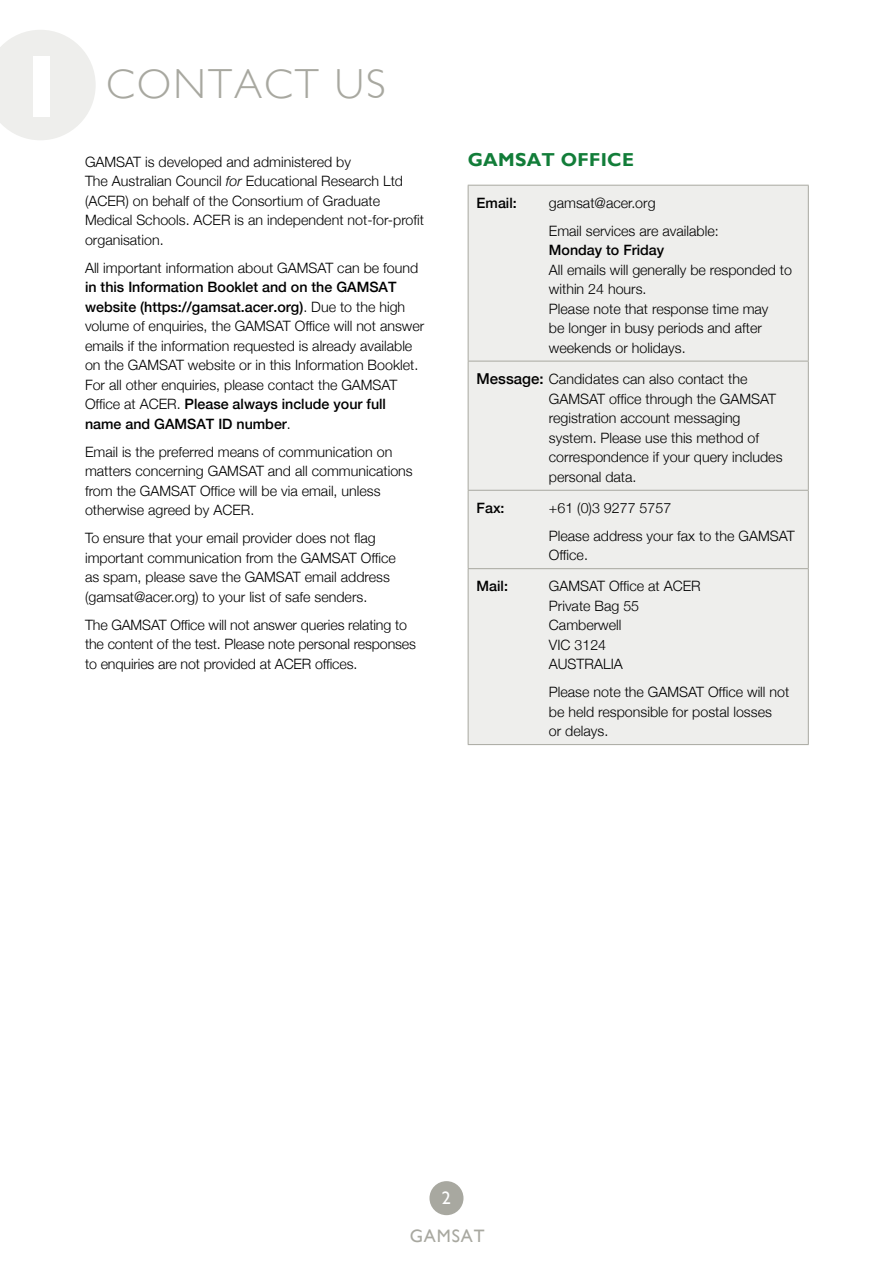
<style>
.page{position:relative;width:893px;height:1263px;background:#fff}
.page>*{position:absolute;margin:0;border:0;box-sizing:border-box;transform-origin:0 0}
.t1{font:300 42px "Gill Sans";letter-spacing:.05em;color:#a8a8a0}
.t2{font:700 18.75px "Gill Sans";letter-spacing:.015em;color:#127d39}
.t3{font:18px "Gill Sans";letter-spacing:.05em;color:#a8a8a0}
.t4{font:18px "Gill Sans";color:#fff}
.t5{font:300 14.25px/19.5px "Helvetica Neue";color:#000}
.t6{font:500 14.25px "Helvetica Neue";color:#000}
.s1{font-weight:700;font-size:90px;color:#fff}
.s2{font-style:italic}
.s3{font-weight:500}
.s4{font-weight:500;font-size:15px}
</style>
<div class="page">
<div style="left:429px;top:1181px;width:34px;height:34px;background:#a8a8a0;border-radius:50%"></div>
<div style="left:469px;top:186px;width:339px;height:558px;background:#eeeeec"></div>
<hr style="left:468px;top:185px;width:341px;height:1px;background:#a8a8a0">
<hr style="left:468px;top:186px;width:1px;height:175px;background:#a8a8a0">
<hr style="left:808px;top:186px;width:1px;height:175px;background:#a8a8a0">
<hr style="left:468px;top:361px;width:341px;height:1px;background:#a8a8a0">
<hr style="left:468px;top:361px;width:1px;height:129px;background:#a8a8a0">
<hr style="left:808px;top:361px;width:1px;height:129px;background:#a8a8a0">
<hr style="left:468px;top:490px;width:341px;height:1px;background:#a8a8a0">
<hr style="left:468px;top:491px;width:1px;height:77px;background:#a8a8a0">
<hr style="left:808px;top:491px;width:1px;height:77px;background:#a8a8a0">
<hr style="left:468px;top:568px;width:341px;height:1px;background:#a8a8a0">
<hr style="left:468px;top:569px;width:1px;height:175px;background:#a8a8a0">
<hr style="left:808px;top:569px;width:1px;height:175px;background:#a8a8a0">
<hr style="left:468px;top:744px;width:341px;height:1px;background:#a8a8a0">
<svg style="left:0;top:30px;width:96px;height:110px"></svg>
<h1 class="t1" style="left:15px;top:51px;width:372px"><span class="s1">1</span> CONTACT US</h1>
<p class="t5" style="left:85px;top:151px;width:341px">GAMSAT is developed and administered by<br>The Australian Council <span class="s2">for</span> Educational Research Ltd (ACER) on behalf of the Consortium of Graduate Medical Schools. ACER is an independent not-for-profit organisation.</p>
<p class="t5" style="left:85px;top:257px;width:335px">All important information about GAMSAT can be found</p>
<p class="t5" style="left:85px;top:276px;width:341px"><span class="s3">in this Information Booklet and on the GAMSAT website (https://gamsat.acer.org)</span>. Due to the high volume of enquiries, the GAMSAT Office will not answer emails if the information requested is already available on the GAMSAT website or in this Information Booklet.<br>For all other enquiries, please contact the GAMSAT Office at ACER. <span class="s3">Please always include your full name and GAMSAT ID number</span>.</p>
<p class="t5" style="left:85px;top:441px;width:329px">Email is the preferred means of communication on matters concerning GAMSAT and all communications from the GAMSAT Office will be via email, unless otherwise agreed by ACER.</p>
<p class="t5" style="left:85px;top:527px;width:312px">To ensure that your email provider does not flag important communication from the GAMSAT Office as spam, please save the GAMSAT email address (gamsat@acer.org) to your list of safe senders.</p>
<p class="t5" style="left:85px;top:614px;width:332px">The GAMSAT Office will not answer queries relating to the content of the test. Please note personal responses to enquiries are not provided at ACER offices.</p>
<h2 class="t2" style="left:468px;top:148px;width:168px">GAMSAT OFFICE</h2>
<p class="t6" style="left:477px;top:191px;width:42px">Email:</p>
<p class="t5" style="left:549px;top:187px;width:171px;line-height:28px">gamsat@acer.org<br>Email services are available:</p>
<p class="t6" style="left:549px;top:239px;width:117px">Monday to Friday</p>
<p class="t5" style="left:549px;top:259px;width:245px">All emails will generally be responded to within 24 hours.<br>Please note that response time may<br>be longer in busy periods and after weekends or holidays.</p>
<p class="t5" style="left:549px;top:368px;width:235px;text-indent:-72px"><span class="s4">Message:</span> Candidates can also contact the<br>GAMSAT office through the GAMSAT registration account messaging system. Please use this method of correspondence if your query includes personal data.</p>
<p class="t6" style="left:477px;top:496px;width:29px">Fax:</p>
<p class="t5" style="left:549px;top:492px;width:247px;line-height:28px">+61 (0)3 9277 5757<br>Please address your fax to the GAMSAT</p>
<p class="t5" style="left:549px;top:544px;width:41px">Office.</p>
<p class="t6" style="left:477px;top:574px;width:33px">Mail:</p>
<p class="t5" style="left:549px;top:575px;width:153px">GAMSAT Office at ACER<br>Private Bag 55<br>Camberwell<br>VIC 3124<br>AUSTRALIA</p>
<p class="t5" style="left:549px;top:681px;width:242px">Please note the GAMSAT Office will not be held responsible for postal losses<br>or delays.</p>
<p class="t4" style="left:442px;top:1187px;width:10px">2</p>
<p class="t3" style="left:410px;top:1226px;width:77px">GAMSAT</p>
</div>
